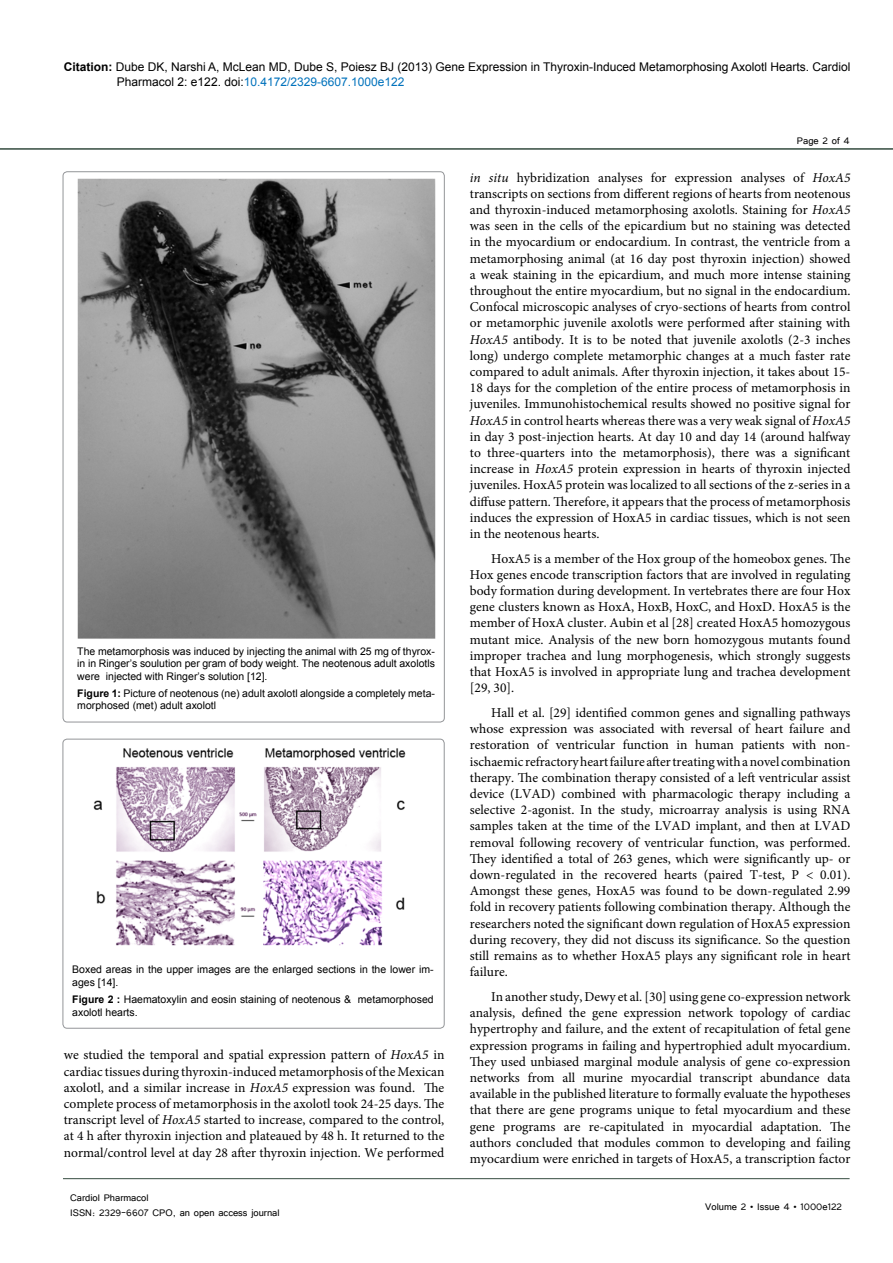
<style>
.page{position:relative;width:893px;height:1263px;background:#fff}
.page>*{position:absolute;margin:0;border:0;box-sizing:border-box;transform-origin:0 0}
.t1{font:13.5px/16.2px "Minion Pro";color:#000;text-align:justify}
.t2{font:12px/15px "Arial";color:#000}
.t3{font:12px/14.4px "Tunga";color:#000}
.t4{font:10.5px/12.6px "Arial";color:#000}
.s1{font-weight:700}
.s2{color:#0072bc}
.s3{font-style:italic}
</style>
<div class="page">
<hr style="left:63px;top:1178px;width:787px;height:1px;background:#344b3f">
<hr style="left:0;top:148px;width:893px;height:2px;background:#344b3f">
<img style="left:77px;top:179px;width:358px;height:459px">
<img style="left:93px;top:748px;width:313px;height:198px">
<div style="left:63px;top:739px;width:381px;height:289px;border:1px solid #939598;border-radius:4px"></div>
<p class="t2" style="left:117px;top:59px;width:735px;text-indent:-53px"><span class="s1">Citation:</span> Dube DK, Narshi A, McLean MD, Dube S, Poiesz BJ (2013) Gene Expression in Thyroxin-Induced Metamorphosing Axolotl Hearts. Cardiol<br>Pharmacol 2: e122. doi:<span class="s2">10.4172/2329-6607.1000e122</span></p>
<p class="t4" style="left:77px;top:645px;width:359px;text-align:justify">The metamorphosis was induced by injecting the animal with 25 mg of thyrox&shy;in in Ringer’s soulution per gram of body weight. The neotenous adult axolotls were injected with Ringer’s solution [12].</p>
<p class="t4" style="left:77px;top:687px;width:359px"><span class="s1">Figure 1:</span> Picture of neotenous (ne) adult axolotl alongside a completely meta&shy;morphosed (met) adult axolotl</p>
<p class="t4" style="left:72px;top:963px;width:363px">Boxed areas in the upper images are the enlarged sections in the lower im&shy;ages [14].</p>
<p class="t4" style="left:72px;top:993px;width:363px"><span class="s1">Figure 2 :</span> Haematoxylin and eosin staining of neotenous &amp; metamorphosed axolotl hearts.</p>
<p class="t1" style="left:64px;top:1047px;width:382px">we studied the temporal and spatial expression pattern of <span class="s3">HoxA5</span> in cardiac tissues during thyroxin-induced metamorphosis of the Mexican axolotl, and a similar increase in <span class="s3">HoxA5</span> expression was found. The complete process of metamorphosis in the axolotl took 24-25 days. The transcript level of <span class="s3">HoxA5</span> started to increase, compared to the control, at 4 h after thyroxin injection and plateaued by 48 h. It returned to the normal/control level at day 28 after thyroxin injection. We performed</p>
<p class="t3" style="left:70px;top:1190px;width:211px">Cardiol Pharmacol<br>ISSN: 2329-6607 CPO, an open access journal</p>
<p class="t3" style="left:797px;top:133px;width:54px">Page 2 of 4</p>
<p class="t1" style="left:470px;top:169px;width:382px"><span class="s3">in situ</span> hybridization analyses for expression analyses of <span class="s3">HoxA5 </span>transcripts on sections from different regions of hearts from neotenous and thyroxin-induced metamorphosing axolotls. Staining for <span class="s3">HoxA5 </span>was seen in the cells of the epicardium but no staining was detected in the myocardium or endocardium. In contrast, the ventricle from a metamorphosing animal (at 16 day post thyroxin injection) showed a weak staining in the epicardium, and much more intense staining throughout the entire myocardium, but no signal in the endocardium.<br>Confocal microscopic analyses of cryo-sections of hearts from control or metamorphic juvenile axolotls were performed after staining with <span class="s3">HoxA5</span> antibody. It is to be noted that juvenile axolotls (2-3 inches long) undergo complete metamorphic changes at a much faster rate compared to adult animals. After thyroxin injection, it takes about 15- 18 days for the completion of the entire process of metamorphosis in juveniles. Immunohistochemical results showed no positive signal for <span class="s3">HoxA5</span> in control hearts whereas there was a very weak signal of <span class="s3">HoxA5 </span>in day 3 post-injection hearts. At day 10 and day 14 (around halfway to three-quarters into the metamorphosis), there was a significant increase in <span class="s3">HoxA5</span> protein expression in hearts of thyroxin injected juveniles. HoxA5 protein was localized to all sections of the z-series in a diffuse pattern. Therefore, it appears that the process of metamorphosis induces the expression of HoxA5 in cardiac tissues, which is not seen in the neotenous hearts.</p>
<p class="t1" style="left:470px;top:550px;width:382px;text-indent:21px">HoxA5 is a member of the Hox group of the homeobox genes. The Hox genes encode transcription factors that are involved in regulating body formation during development. In vertebrates there are four Hox gene clusters known as HoxA, HoxB, HoxC, and HoxD. HoxA5 is the member of HoxA cluster. Aubin et al [28] created HoxA5 homozygous mutant mice. Analysis of the new born homozygous mutants found improper trachea and lung morphogenesis, which strongly suggests that HoxA5 is involved in appropriate lung and trachea development [29, 30].</p>
<p class="t1" style="left:470px;top:705px;width:382px;text-indent:21px">Hall et al. [29] identified common genes and signalling pathways whose expression was associated with reversal of heart failure and restoration of ventricular function in human patients with non&shy;ischaemic refractory heart failure after treating with a novel combination therapy. The combination therapy consisted of a left ventricular assist device (LVAD) combined with pharmacologic therapy including a selective 2-agonist. In the study, microarray analysis is using RNA samples taken at the time of the LVAD implant, and then at LVAD removal following recovery of ventricular function, was performed.<br>They identified a total of 263 genes, which were significantly up- or down-regulated in the recovered hearts (paired T-test, P &lt; 0.01).<br>Amongst these genes, HoxA5 was found to be down-regulated 2.99 fold in recovery patients following combination therapy. Although the researchers noted the significant down regulation of HoxA5 expression during recovery, they did not discuss its significance. So the question still remains as to whether HoxA5 plays any significant role in heart failure.</p>
<p class="t1" style="left:470px;top:988px;width:382px;text-indent:21px">In another study, Dewy et al. [30] using gene co-expression network analysis, defined the gene expression network topology of cardiac hypertrophy and failure, and the extent of recapitulation of fetal gene expression programs in failing and hypertrophied adult myocardium.<br>They used unbiased marginal module analysis of gene co-expression networks from all murine myocardial transcript abundance data available in the published literature to formally evaluate the hypotheses that there are gene programs unique to fetal myocardium and these gene programs are re-capitulated in myocardial adaptation. The authors concluded that modules common to developing and failing myocardium were enriched in targets of HoxA5, a transcription factor</p>
<p class="t3" style="left:705px;top:1199px;width:138px">Volume 2 • Issue 4 • 1000e122</p>
</div>
